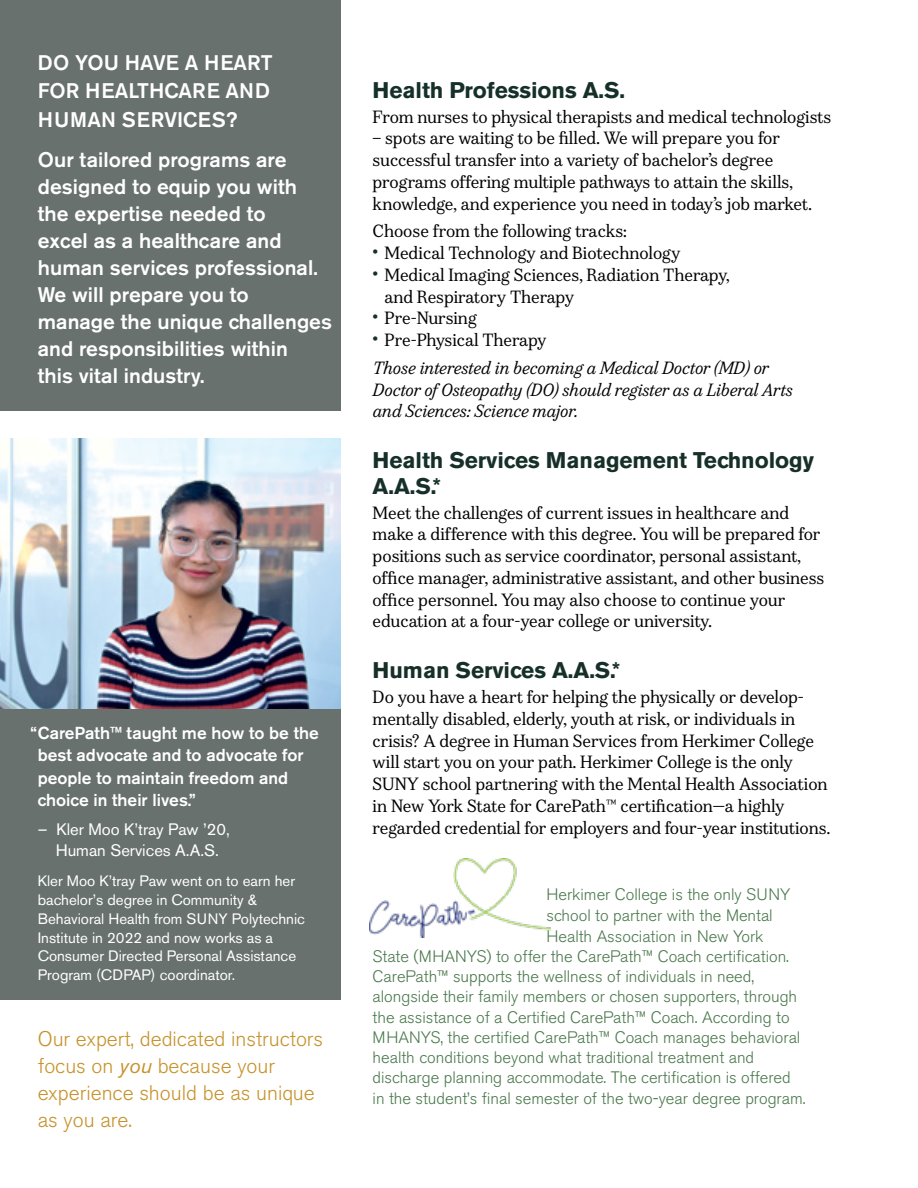
<style>
.page{position:relative;width:918px;height:1188px;background:#fff}
.page>*{position:absolute;margin:0;border:0;box-sizing:border-box;transform-origin:0 0}
.t1{font:700 22.5px/25.5px "Akzidenz Grotesk BE";letter-spacing:-.005em;color:#163029}
.t2{font:500 21px/27px "Akzidenz Grotesk BE";letter-spacing:.005em;color:#fff}
.t3{font:300 21px/27px "Akzidenz Grotesk BE";color:#c7932c}
.t4{font:500 17.25px/22.5px "Akzidenz Grotesk BE";color:#fff}
.t5{font:16.5px/21.8px "Durant";letter-spacing:-.005em;color:#000}
.t6{font:300 16.5px/20.2px "Akzidenz Grotesk BE";color:#4a784c}
.t7{font:italic 16.5px/27.8px "Durant";letter-spacing:-.005em;color:#000}
.t8{font:16.5px/21px "Akzidenz Grotesk BE";color:#fff;text-align:center}
.t9{font:15px/18.8px "Akzidenz Grotesk BE";color:#fff}
.s1{font-weight:400;font-style:italic}
.s2{font-size:21px;color:#163029}
.s3{font-style:normal;font-size:21px;color:#163029}
.s4{font-style:normal}
</style>
<div class="page">
<div style="left:0;top:700px;width:340px;height:300px;background:#68716d"></div>
<div style="left:0;top:0;width:340px;height:410px;background:#68716d"></div>
<img style="left:0;top:438px;width:340px;height:270px">
<img style="left:369px;top:858px;width:182px;height:80px">
<p class="t2" style="left:38px;top:48px;width:236px;line-height:28.5px">DO YOU HAVE A HEART<br>FOR HEALTHCARE AND<br>HUMAN SERVICES?</p>
<p class="t2" style="left:38px;top:146px;width:296px">Our tailored programs are designed to equip you with the expertise needed to<br>excel as a healthcare and human services professional.<br>We will prepare you to<br>manage the unique challenges and responsibilities within<br>this vital industry.</p>
<p class="t4" style="left:38px;top:722px;width:283px;text-indent:-7px">“CarePath™ taught me how to be the best advocate and to advocate for people to maintain freedom and choice in their lives.”</p>
<p class="t8" style="left:38px;top:819px;width:194px">– Kler Moo K’tray Paw ’20,<br>Human Services A.A.S.</p>
<p class="t9" style="left:38px;top:872px;width:269px">Kler Moo K’tray Paw went on to earn her bachelor’s degree in Community &amp; Behavioral Health from SUNY Polytechnic Institute in 2022 and now works as a Consumer Directed Personal Assistance Program (CDPAP) coordinator.</p>
<p class="t3" style="left:38px;top:1026px;width:287px">Our expert, dedicated instructors focus on <span class="s1">you</span> because your experience should be as unique as you are.</p>
<h1 class="t1" style="left:373px;top:78px;width:254px">Health Professions A.S.</h1>
<p class="t5" style="left:373px;top:106px;width:460px">From nurses to physical therapists and medical technologists</p>
<p class="t5" style="left:373px;top:127px;width:441px">– spots are waiting to be filled. We will prepare you for successful transfer into a variety of bachelor’s degree programs offering multiple pathways to attain the skills, knowledge, and experience you need in today’s job market.</p>
<p class="t5" style="left:373px;top:220px;width:256px">Choose from the following tracks:</p>
<p class="t5" style="left:373px;top:242px;width:310px"><span class="s2">•</span> Medical Technology and Biotechnology</p>
<p class="t5" style="left:385px;top:264px;width:347px;text-indent:-12px"><span class="s2">•</span> Medical Imaging Sciences, Radiation Therapy, and Respiratory Therapy</p>
<p class="t5" style="left:373px;top:307px;width:106px"><span class="s2">•</span> Pre-Nursing</p>
<p class="t7" style="left:373px;top:326px;width:397px"><span class="s3">•</span> <span class="s4">Pre-Physical Therapy<br></span>Those interested in becoming a Medical Doctor (MD) or</p>
<p class="t7" style="left:373px;top:379px;width:422px;line-height:21.8px">Doctor of Osteopathy (DO) should register as a Liberal Arts and Sciences: Science major.</p>
<h1 class="t1" style="left:373px;top:448px;width:443px">Health Services Management Technology<br>A.A.S.*</h1>
<p class="t5" style="left:373px;top:502px;width:453px">Meet the challenges of current issues in healthcare and make a difference with this degree. You will be prepared for positions such as service coordinator, personal assistant, office manager, administrative assistant, and other business office personnel. You may also choose to continue your education at a four-year college or university.</p>
<h1 class="t1" style="left:373px;top:658px;width:249px">Human Services A.A.S.*</h1>
<p class="t5" style="left:373px;top:686px;width:459px">Do you have a heart for helping the physically or develop&shy;mentally disabled, elderly, youth at risk, or individuals in crisis? A degree in Human Services from Herkimer College will start you on your path. Herkimer College is the only SUNY school partnering with the Mental Health Association in New York State for CarePath™ certification—a highly regarded credential for employers and four-year institutions.</p>
<p class="t6" style="left:546px;top:883px;width:246px;line-height:21.8px">Herkimer College is the only SUNY school to partner with the Mental</p>
<p class="t6" style="left:373px;top:926px;width:434px;text-indent:174px">Health Association in New York<br>State (MHANYS) to offer the CarePath™ Coach certification.<br>CarePath™ supports the wellness of individuals in need, alongside their family members or chosen supporters, through the assistance of a Certified CarePath™ Coach. According to MHANYS, the certified CarePath™ Coach manages behavioral health conditions beyond what traditional treatment and discharge planning accommodate. The certification is offered in the student’s final semester of the two-year degree program.</p>
</div>
